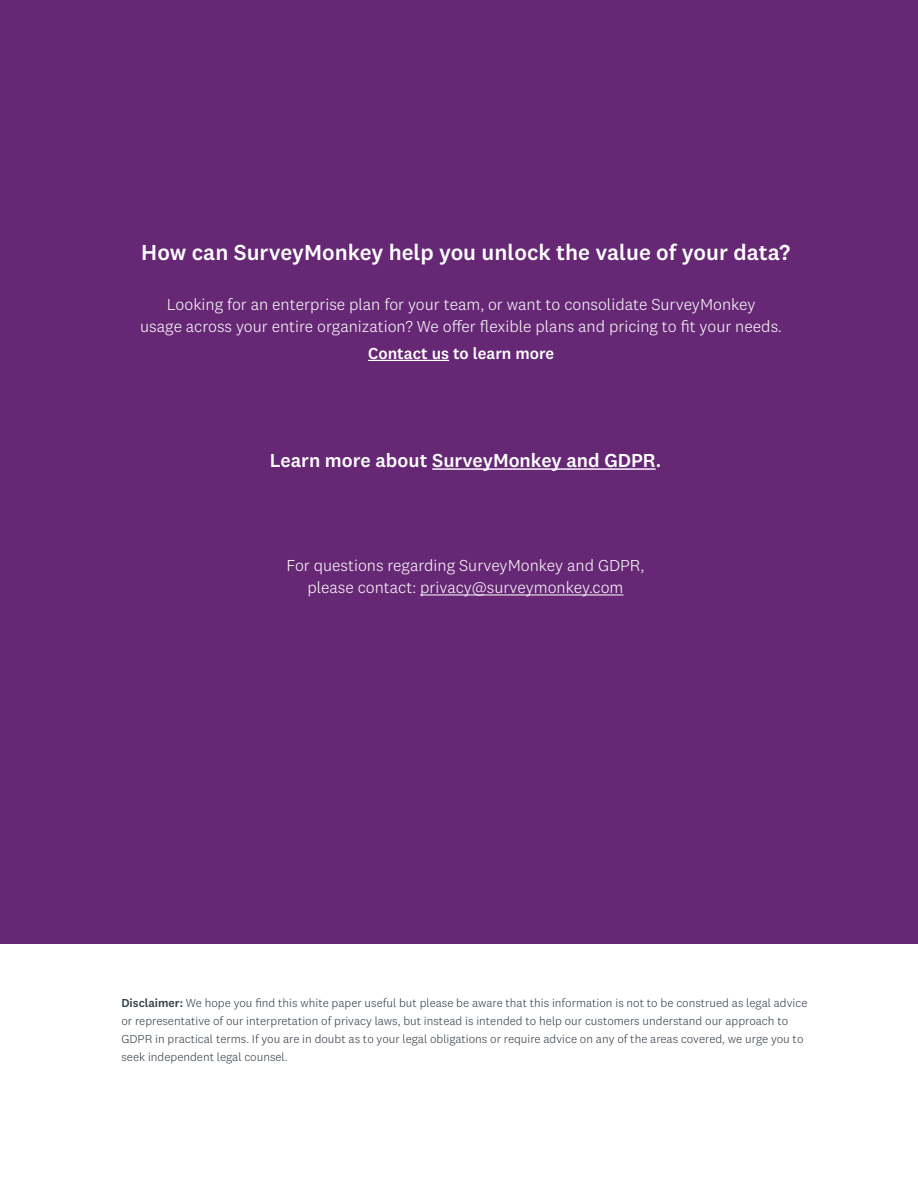
<style>
.page{position:relative;width:918px;height:1188px;background:#fff}
.page>*{position:absolute;margin:0;border:0;box-sizing:border-box;transform-origin:0 0}
.t1{font:500 22.5px "National 2";color:#fff}
.t2{font:500 19.5px "National 2";color:#fff}
.t3{font:300 16.5px/21.8px "National 2";color:#fff;text-align:center}
.t4{font:500 16.5px "National 2";color:#fff}
.t5{font:300 12px/18px "National 2";color:#323d47}
.s1{font-weight:500}
</style>
<div class="page">
<div style="left:0;top:0;width:918px;height:944px;background:#662875"></div>
<hr style="left:368px;top:360px;width:81px;height:1px;background:#fff">
<hr style="left:432px;top:468px;width:224px;height:2px;background:#fff">
<hr style="left:420px;top:595px;width:204px;height:1px;background:#fff">
<p class="t1" style="left:141px;top:239px;width:650px">How can SurveyMonkey help you unlock the value of your data?</p>
<p class="t3" style="left:140px;top:293px;width:643px">Looking for an enterprise plan for your team, or want to consolidate SurveyMonkey<br>usage across your entire organization? We offer flexible plans and pricing to fit your needs.</p>
<p class="t4" style="left:368px;top:343px;width:188px">Contact us to learn more</p>
<p class="t2" style="left:270px;top:448px;width:393px">Learn more about SurveyMonkey and GDPR.</p>
<p class="t3" style="left:286px;top:555px;width:359px">For questions regarding SurveyMonkey and GDPR, please contact: privacy@surveymonkey.com</p>
<p class="t5" style="left:122px;top:994px;width:687px"><span class="s1">Disclaimer:</span> We hope you find this white paper useful but please be aware that this information is not to be construed as legal advice or representative of our interpretation of privacy laws, but instead is intended to help our customers understand our approach to GDPR in practical terms. If you are in doubt as to your legal obligations or require advice on any of the areas covered, we urge you to seek independent legal counsel.</p>
</div>
